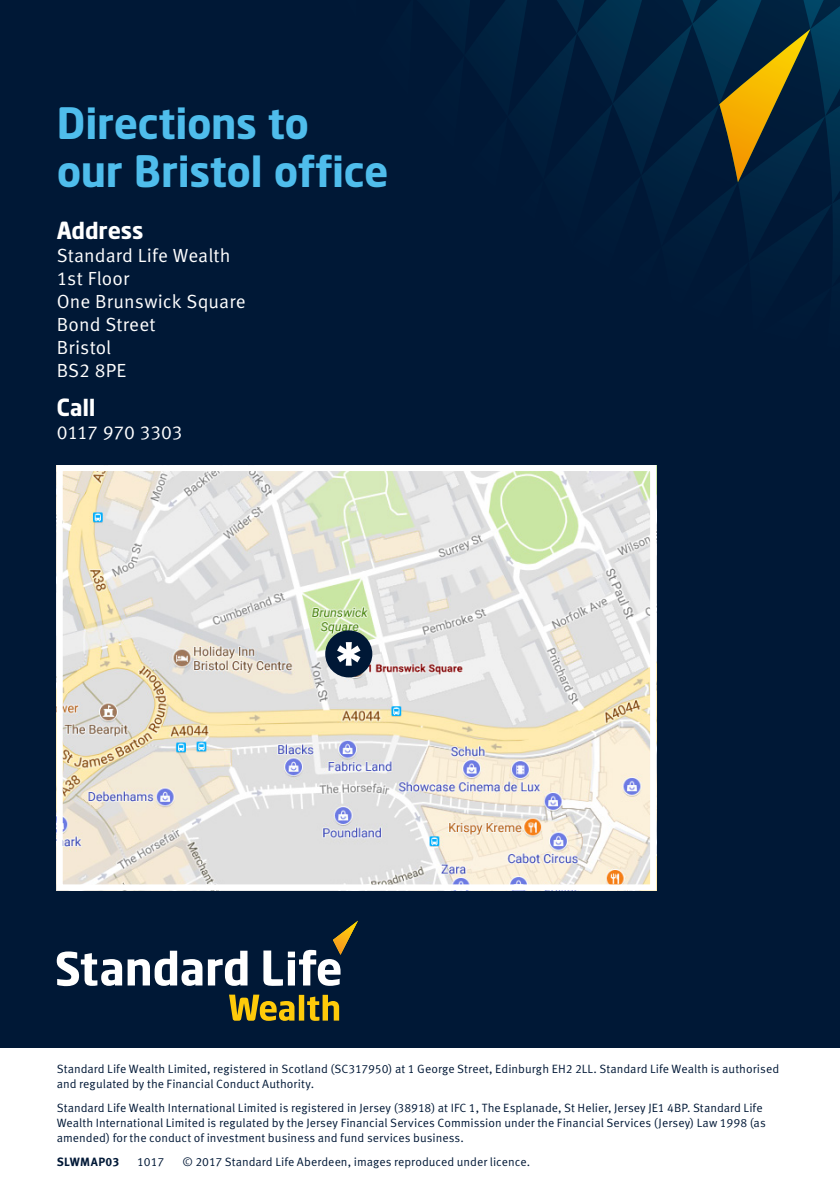
<style>
.page{position:relative;width:840px;height:1191px;background:#fff}
.page>*{position:absolute;margin:0;border:0;box-sizing:border-box;transform-origin:0 0}
.VI_SLW_Pullout_22_24{font:700 44px/48px "Standard Life";letter-spacing:-.005em;color:#4fbdec}
.VI_SLW_Heading_14_16{font:700 24px "Standard Life";letter-spacing:-.005em;color:#fff}
.VI_SLW_Body_9_5_11_5{font:19px/23px "Meta Standard Life Pro TF Norm";letter-spacing:.005em;color:#fff}
.VI_SLW_Heading_14_16-2{font:19px "Meta Standard Life Pro TF Norm";letter-spacing:-.015em;color:#fff}
.VI_ZClause_7_9{font:12px/15px "Meta Standard Life Pro TF Norm";color:#001836}
.VI_ZClause_7_9-2{font:700 12px "Meta Standard Life Pro TF";letter-spacing:.03em;color:#001836}
</style>
<div class="page">
<div style="left:0;top:0;width:839px;height:1047px;background:#001836"></div>
<svg style="left:493px;top:0;width:346px;height:235px"></svg>
<img style="left:64px;top:472px;width:584px;height:411px">
<div style="left:57px;top:465px;width:598px;height:425px;border:6px solid #fff"></div>
<svg style="left:57px;top:950px;width:145px;height:36px"></svg>
<svg style="left:208px;top:950px;width:39px;height:36px"></svg>
<svg style="left:263px;top:920px;width:95px;height:66px"></svg>
<svg style="left:229px;top:994px;width:110px;height:26px"></svg>
<div style="left:325px;top:630px;width:47px;height:47px;background:#001836;border-radius:50%"></div>
<svg style="left:337px;top:642px;width:23px;height:23px"></svg>
<p class="VI_SLW_Pullout_22_24" style="left:57px;top:99px;width:333px">Directions to<br>our Bristol office</p>
<p class="VI_SLW_Heading_14_16" style="left:57px;top:215px;width:88px">Address</p>
<p class="VI_SLW_Body_9_5_11_5" style="left:57px;top:243px;width:190px">Standard Life Wealth<br>1st Floor<br>One Brunswick Square<br>Bond Street<br>Bristol<br>BS2 8PE</p>
<p class="VI_SLW_Heading_14_16" style="left:57px;top:393px;width:40px">Call</p>
<p class="VI_SLW_Heading_14_16-2" style="left:57px;top:418px;width:127px">0117 970 3303</p>
<p class="VI_ZClause_7_9" style="left:57px;top:1061px;width:723px">Standard Life Wealth Limited, registered in Scotland (SC317950) at 1 George Street, Edinburgh EH2 2LL. Standard Life Wealth is authorised and regulated by the Financial Conduct Authority.</p>
<p class="VI_ZClause_7_9" style="left:57px;top:1099px;width:710px">Standard Life Wealth International Limited is registered in Jersey (38918) at IFC 1, The Esplanade, St Helier, Jersey JE1 4BP. Standard Life<br>Wealth International Limited is regulated by the Jersey Financial Services Commission under the Financial Services (Jersey) Law 1998 (as amended) for the conduct of investment business and fund services business.</p>
<p class="VI_ZClause_7_9-2" style="left:57px;top:1152px;width:64px">SLWMAP03</p>
<p class="VI_ZClause_7_9" style="left:137px;top:1153px;width:28px">1017</p>
<p class="VI_ZClause_7_9" style="left:182px;top:1153px;width:349px">© 2017 Standard Life Aberdeen, images reproduced under licence.</p>
</div>
